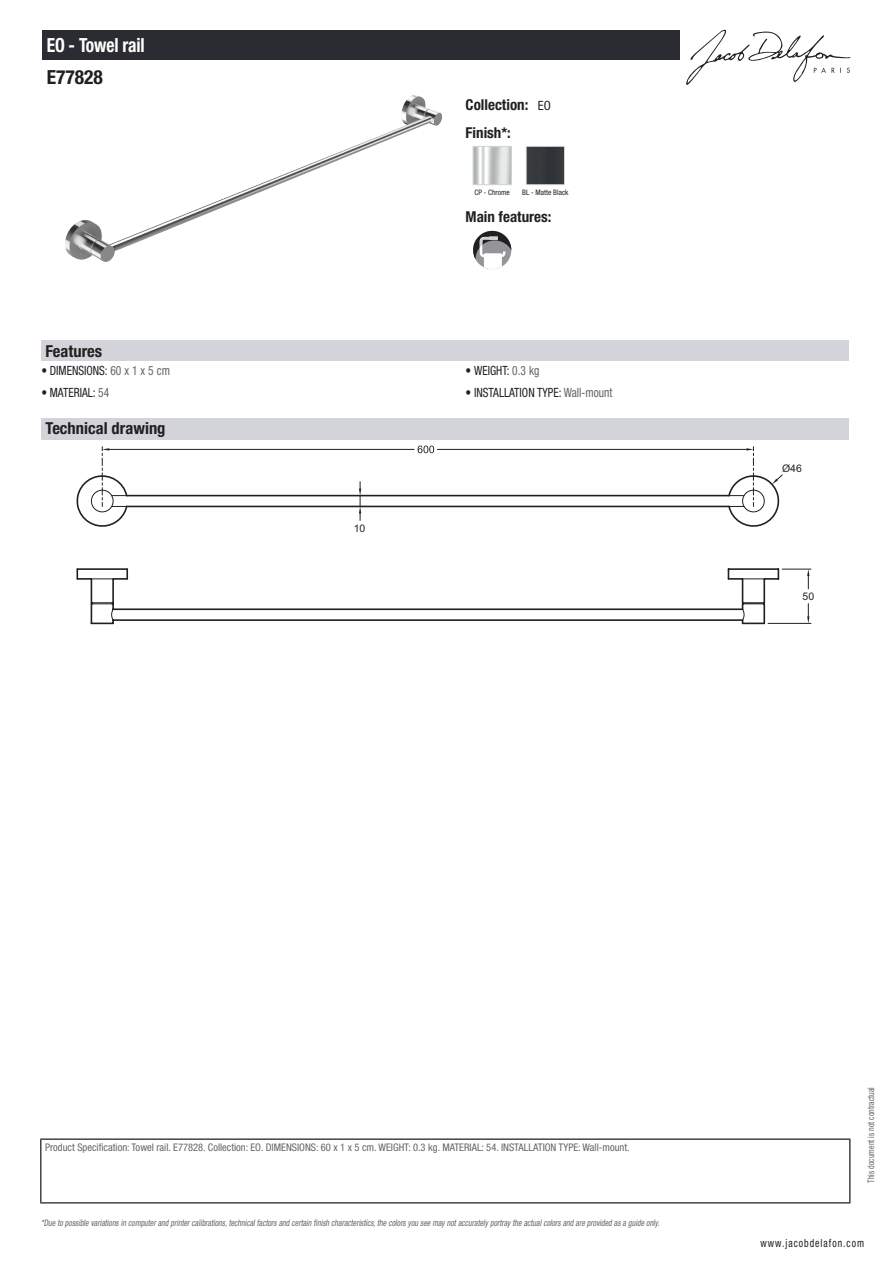
<style>
.page{position:relative;width:893px;height:1263px;background:#fff}
.page>*{position:absolute;margin:0;border:0;box-sizing:border-box;transform-origin:0 0}
.t1{font:700 condensed 19.5px "Helvetica Neue LT Std";letter-spacing:-.01em;color:#fff;scale:.9 1}
.t2{font:700 condensed 19.5px "Helvetica Neue LT Std";color:#231f20}
.t3{font:700 condensed 16.5px "Helvetica Neue LT Std";color:#231f20}
.t4{font:700 condensed 15px/27.8px "Helvetica Neue LT Std";color:#231f20}
.t5{font:condensed 12.75px "Helvetica Neue LT Std";color:#231f20;scale:.9 1}
.t6{font:condensed 11.25px "Helvetica Neue LT Std";letter-spacing:.1em;color:#231f20;scale:.87 1}
.t7{font:condensed 10.5px "Helvetica Neue LT Std";color:#626568}
.t8{font:10.5px "Arial";color:#231f20}
.t9{font:italic condensed 9px "Helvetica Neue LT Std";color:#626568;scale:.87 1}
.t10{font:condensed 9px "Helvetica Neue LT Std";color:#626568;scale:.87 1}
.t11{font:condensed 7.5px "Helvetica Neue LT Std";color:#231f20}
.s1{font-weight:400;font-size:12.75px}
.s2{color:#626568}
</style>
<div class="page">
<svg style="left:686px;top:30px;width:164px;height:55px"></svg>
<img style="left:65px;top:95px;width:377px;height:167px">
<img style="left:475px;top:148px;width:35px;height:35px">
<div style="left:473px;top:146px;width:39px;height:39px;border:1px solid #d3d4da"></div>
<img style="left:528px;top:148px;width:35px;height:35px">
<div style="left:526px;top:146px;width:39px;height:39px;border:1px solid #d3d4da"></div>
<svg style="left:473px;top:231px;width:38px;height:38px"></svg>
<div style="left:41px;top:340px;width:808px;height:21px;background:#d3d4da"></div>
<div style="left:41px;top:418px;width:808px;height:21px;background:#d3d4da"></div>
<svg style="left:418px;top:446px;width:16px;height:7px"></svg>
<hr style="left:127px;top:506px;width:602px;height:1px;background:#231f20">
<hr style="left:127px;top:495px;width:602px;height:1px;background:#231f20">
<hr style="left:113px;top:619px;width:630px;height:2px;background:#231f20">
<hr style="left:113px;top:608px;width:630px;height:2px;background:#231f20">
<hr style="left:91px;top:622px;width:22px;height:2px;background:#231f20">
<svg style="left:76px;top:447px;width:53px;height:176px"></svg>
<hr style="left:437px;top:449px;width:309px;height:1px;background:#231f20">
<hr style="left:109px;top:449px;width:305px;height:1px;background:#231f20">
<svg style="left:727px;top:447px;width:84px;height:177px"></svg>
<svg style="left:359px;top:482px;width:2px;height:38px"></svg>
<div style="left:43px;top:30px;width:637px;height:30px;background:#2a2c32"></div>
<hr style="left:40px;top:1138px;width:810px;height:2px;background:#040503">
<hr style="left:40px;top:1140px;width:1px;height:62px;background:#040503">
<hr style="left:849px;top:1140px;width:1px;height:62px;background:#040503">
<hr style="left:40px;top:1202px;width:810px;height:1px;background:#040503">
<h1 class="t1" style="left:47px;top:33px;width:110px">EO - Towel rail</h1>
<h1 class="t2" style="left:47px;top:65px;width:58px">E77828</h1>
<h3 class="t4" style="left:466px;top:90px;width:87px">Collection: <span class="s1">EO<br></span>Finish*:</h3>
<p class="t11" style="left:474px;top:188px;width:37px">CP - Chrome</p>
<p class="t11" style="left:522px;top:188px;width:48px">BL - Matte Black</p>
<h3 class="t4" style="left:466px;top:203px;width:87px">Main features:</h3>
<h2 class="t3" style="left:46px;top:341px;width:58px">Features</h2>
<h3 class="t5" style="left:41px;top:363px;width:144px">• DIMENSIONS: <span class="s2">60 x 1 x 5 cm</span></h3>
<h3 class="t5" style="left:466px;top:363px;width:83px">• WEIGHT: <span class="s2">0.3 kg</span></h3>
<h3 class="t5" style="left:41px;top:385px;width:77px">• MATERIAL: <span class="s2">54</span></h3>
<h3 class="t5" style="left:466px;top:385px;width:165px">• INSTALLATION TYPE: <span class="s2">Wall-mount</span></h3>
<h2 class="t3" style="left:46px;top:419px;width:121px">Technical drawing</h2>
<p class="t8" style="left:354px;top:521px;width:13px">10</p>
<p class="t8" style="left:782px;top:462px;width:21px">Ø46</p>
<p class="t8" style="left:803px;top:589px;width:13px">50</p>
<p class="t7" style="left:45px;top:1141px;width:586px">Product Specification: Towel rail. E77828. Collection: EO. DIMENSIONS: 60 x 1 x 5 cm. WEIGHT: 0.3 kg. MATERIAL: 54. INSTALLATION TYPE: Wall-mount.</p>
<p class="t9" style="left:41px;top:1217px;width:714px">*Due to possible variationsin computerand printercalibrations,technicalfactorsand certain finish characteristics,the colorsyou see maynotaccuratelyportraythe actualcolorsand are provided asa guide only.</p>
<p class="t10" style="left:866px;top:1183px;width:111px;rotate:-90deg">This document is not contractual</p>
<p class="t6" style="left:760px;top:1237px;width:121px">www.jacobdelafon.com</p>
</div>
